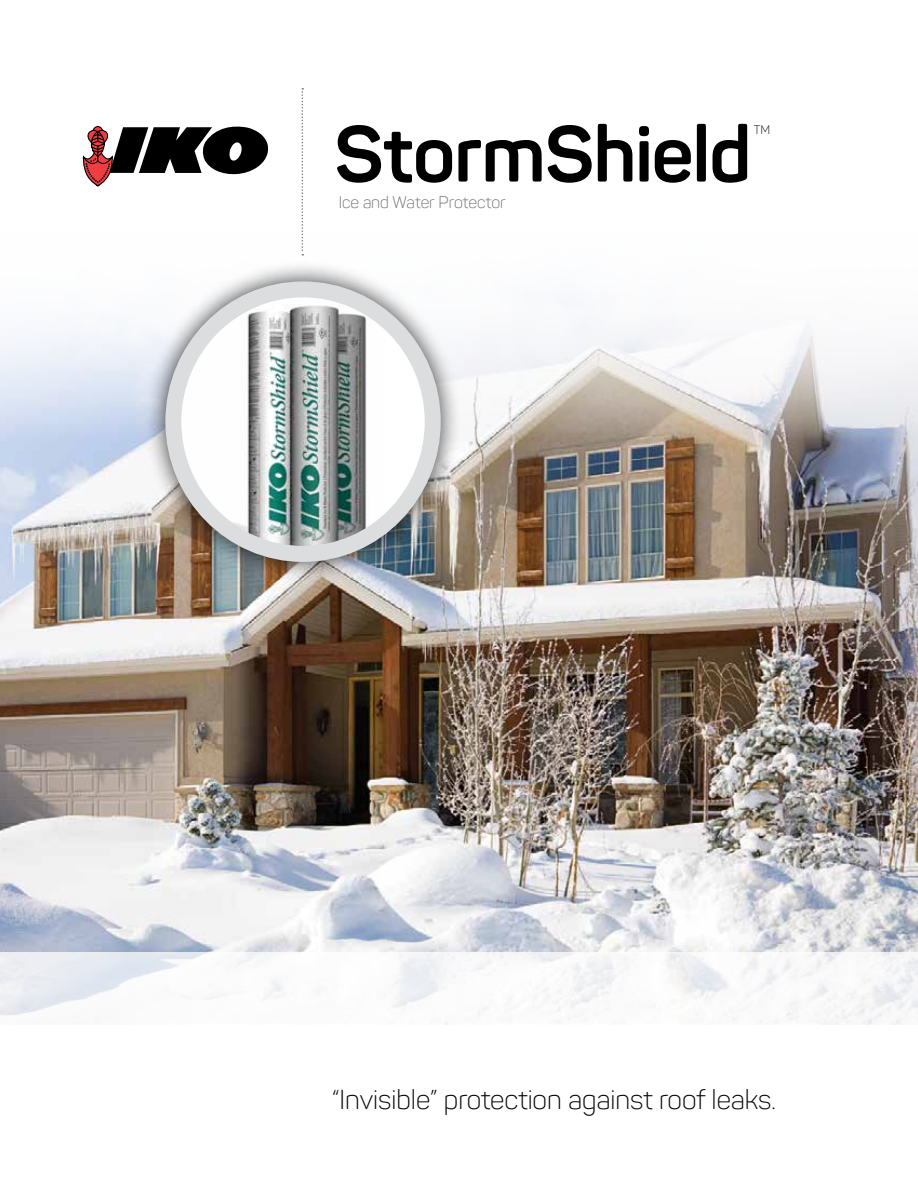
<style>
.page{position:relative;width:918px;height:1188px;background:#fff}
.page>*{position:absolute;margin:0;border:0;box-sizing:border-box;transform-origin:0 0}
.t1{font:700 78px "Panton";letter-spacing:-.015em;color:#000}
.t2{font:300 27px "Panton";color:#000}
.t3{font:300 16.5px "Panton";letter-spacing:-.005em;color:#6d6e71}
.t4{font:300 12.3px "Panton";color:#000}
</style>
<div class="page">
<img style="left:0;top:218px;width:918px;height:734px">
<svg style="left:82px;top:125px;width:187px;height:62px"></svg>
<svg style="left:302px;top:88px;width:1px;height:167px"></svg>
<svg style="left:0;top:952px;width:918px;height:72px"></svg>
<div style="left:144px;top:260px;width:318px;height:323px;background:#000;opacity:.75"></div>
<svg style="left:173px;top:289px;width:260px;height:265px"></svg>
<img style="left:173px;top:289px;width:212px;height:265px">
<div style="left:165px;top:281px;width:276px;height:281px;border:16px solid #dcddde;border-radius:50%"></div>
<h1 class="t1" style="left:334px;top:105px;width:419px">StormShield</h1>
<p class="t4" style="left:754px;top:122px;width:18px">TM</p>
<p class="t3" style="left:339px;top:192px;width:168px">Ice and Water Protector</p>
<p class="t2" style="left:332px;top:1083px;width:446px">“Invisible” protection against roof leaks.</p>
</div>
